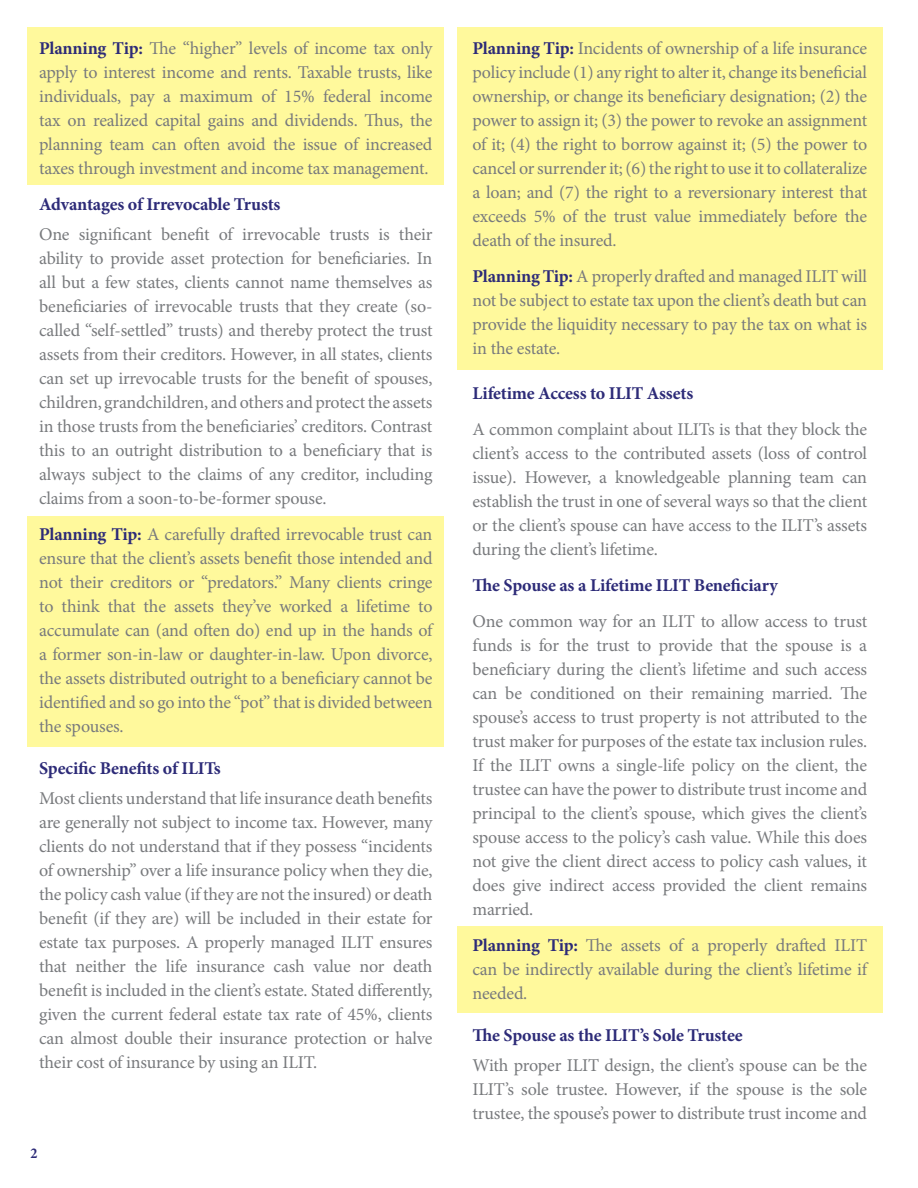
<style>
.page{position:relative;width:918px;height:1188px;background:#fff}
.page>*{position:absolute;margin:0;border:0;box-sizing:border-box;transform-origin:0 0}
.t1{font:18px/24px "Minion Pro";letter-spacing:-.01em;color:#787a7d;text-align:justify}
.t2{font:700 18px "Minion Pro";letter-spacing:-.01em;color:#2d2b78}
.t3{font:700 condensed 15px "Minion Pro";color:#2d2b78}
.s1{font-weight:700;color:#2d2b78}
</style>
<div class="page">
<div style="left:27px;top:27px;width:417px;height:158px;background:#fff99c"></div>
<div style="left:457px;top:27px;width:425px;height:342px;background:#fff99c"></div>
<div style="left:457px;top:927px;width:425px;height:86px;background:#fff99c"></div>
<div style="left:27px;top:516px;width:417px;height:231px;background:#fff99c"></div>
<p class="t1" style="left:39px;top:36px;width:395px"><span class="s1">Planning Tip:</span> The “higher” levels of income tax only apply to interest income and rents. Taxable trusts, like individuals, pay a maximum of 15% federal income tax on realized capital gains and dividends. Thus, the planning team can often avoid the issue of increased taxes through investment and income tax management.</p>
<p class="t2" style="left:39px;top:191px;width:243px">Advantages of Irrevocable Trusts</p>
<p class="t1" style="left:39px;top:222px;width:395px">One significant benefit of irrevocable trusts is their ability to provide asset protection for beneficiaries. In all but a few states, clients cannot name themselves as beneficiaries of irrevocable trusts that they create (so&shy;called “self-settled” trusts) and thereby protect the trust assets from their creditors. However, in all states, clients can set up irrevocable trusts for the benefit of spouses, children, grandchildren, and others and protect the assets in those trusts from the beneficiaries’ creditors. Contrast this to an outright distribution to a beneficiary that is always subject to the claims of any creditor, including claims from a soon-to-be-former spouse.</p>
<p class="t1" style="left:39px;top:522px;width:395px"><span class="s1">Planning Tip:</span> A carefully drafted irrevocable trust can ensure that the client’s assets benefit those intended and not their creditors or “predators.” Many clients cringe to think that the assets they’ve worked a lifetime to accumulate can (and often do) end up in the hands of a former son-in-law or daughter-in-law. Upon divorce, the assets distributed outright to a beneficiary cannot be identified and so go into the “pot” that is divided between the spouses.</p>
<p class="t2" style="left:39px;top:755px;width:183px">Specific Benefits of ILITs</p>
<p class="t1" style="left:39px;top:786px;width:395px">Most clients understand that life insurance death benefits are generally not subject to income tax. However, many clients do not understand that if they possess “incidents of ownership” over a life insurance policy when they die, the policy cash value (if they are not the insured) or death benefit (if they are) will be included in their estate for estate tax purposes. A properly managed ILIT ensures that neither the life insurance cash value nor death benefit is included in the client’s estate. Stated differently, given the current federal estate tax rate of 45%, clients can almost double their insurance protection or halve their cost of insurance by using an ILIT.</p>
<p class="t3" style="left:30px;top:1143px;width:8px">2</p>
<p class="t1" style="left:472px;top:36px;width:396px"><span class="s1">Planning Tip:</span> Incidents of ownership of a life insurance policy include (1) any right to alter it, change its beneficial ownership, or change its beneficiary designation; (2) the power to assign it; (3) the power to revoke an assignment of it; (4) the right to borrow against it; (5) the power to cancel or surrender it; (6) the right to use it to collateralize a loan; and (7) the right to a reversionary interest that exceeds 5% of the trust value immediately before the death of the insured.</p>
<p class="t1" style="left:472px;top:264px;width:396px"><span class="s1">Planning Tip:</span> A properly drafted and managed ILIT will not be subject to estate tax upon the client’s death but can provide the liquidity necessary to pay the tax on what is in the estate.</p>
<p class="t2" style="left:472px;top:381px;width:222px">Lifetime Access to ILIT Assets</p>
<p class="t1" style="left:472px;top:418px;width:396px">A common complaint about ILITs is that they block the client’s access to the contributed assets (loss of control issue). However, a knowledgeable planning team can establish the trust in one of several ways so that the client or the client’s spouse can have access to the ILIT’s assets during the client’s lifetime.</p>
<p class="t2" style="left:472px;top:573px;width:307px">The Spouse as a Lifetime ILIT Beneficiary</p>
<p class="t1" style="left:472px;top:610px;width:396px">One common way for an ILIT to allow access to trust funds is for the trust to provide that the spouse is a beneficiary during the client’s lifetime and such access can be conditioned on their remaining married. The spouse’s access to trust property is not attributed to the trust maker for purposes of the estate tax inclusion rules.<br>If the ILIT owns a single-life policy on the client, the trustee can have the power to distribute trust income and principal to the client’s spouse, which gives the client’s spouse access to the policy’s cash value. While this does not give the client direct access to policy cash values, it does give indirect access provided the client remains married.</p>
<p class="t1" style="left:472px;top:934px;width:396px"><span class="s1">Planning Tip:</span> The assets of a properly drafted ILIT can be indirectly available during the client’s lifetime if needed.</p>
<p class="t2" style="left:472px;top:1023px;width:272px">The Spouse as the ILIT’s Sole Trustee</p>
<p class="t1" style="left:472px;top:1054px;width:396px">With proper ILIT design, the client’s spouse can be the ILIT’s sole trustee. However, if the spouse is the sole trustee, the spouse’s power to distribute trust income and</p>
</div>
